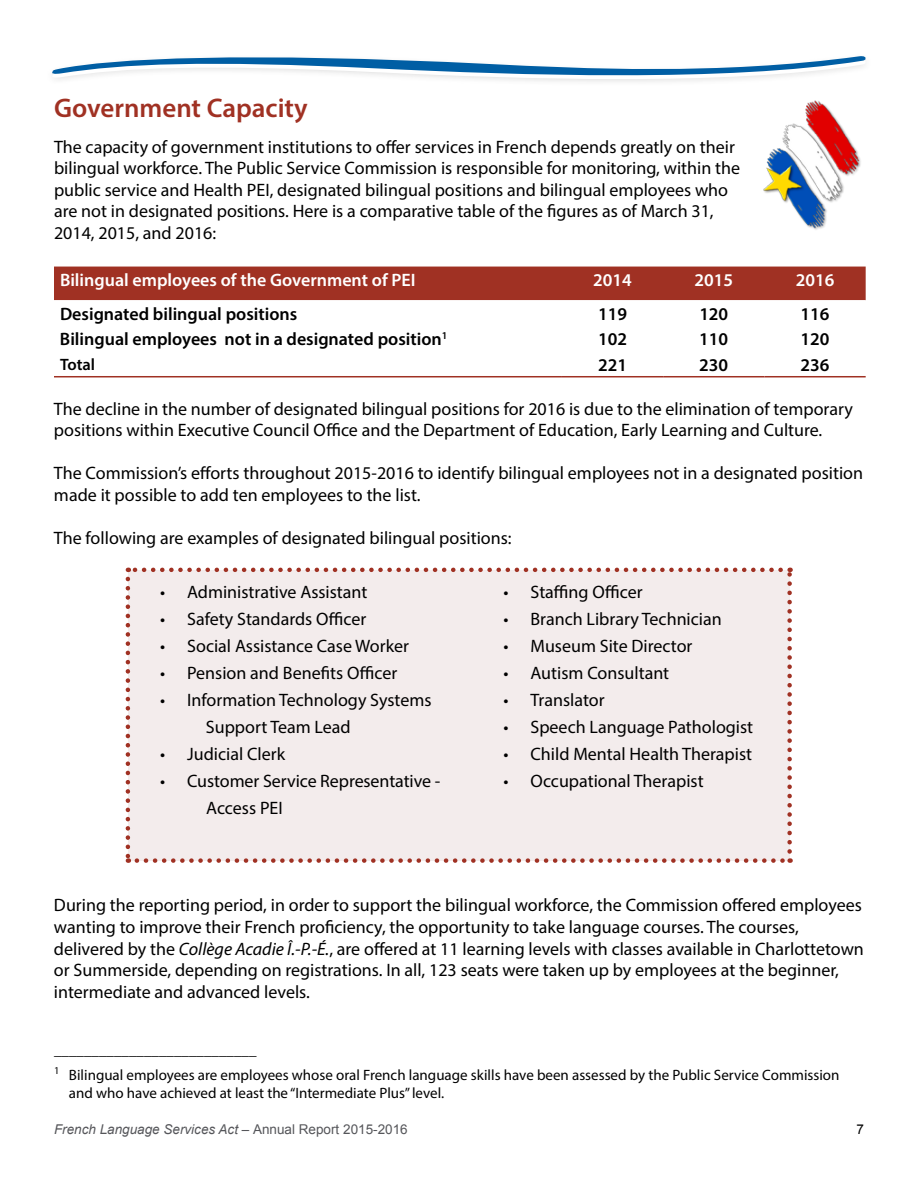
<style>
.page{position:relative;width:918px;height:1188px;background:#fff}
.page>*{position:absolute;margin:0;border:0;box-sizing:border-box;transform-origin:0 0}
.t1{font:600 27px "Myriad Pro";color:#a03123}
.t2{font:18px/21.6px "Myriad Pro";color:#000}
.t3{font:600 18px "Myriad Pro";color:#000}
.t4{font:600 18px "Myriad Pro";color:#fff}
.t5{font:600 16.5px "Myriad Pro";color:#000}
.t6{font:15px/24.9px "Myriad Pro";color:#000}
.t7{font:italic 13.5px "Arial";color:#55565a}
.t8{font:13.5px "Arial";color:#000}
.s1{font-style:italic}
.s2{font-style:normal}
</style>
<div class="page">
<img style="left:763px;top:100px;width:98px;height:130px">
<svg style="left:52px;top:56px;width:814px;height:26px"></svg>
<div style="left:54px;top:267px;width:812px;height:33px;background:#a03123"></div>
<svg style="left:54px;top:300px;width:812px;height:1px"></svg>
<hr style="left:54px;top:376px;width:508px;height:1px;background:#a03123">
<hr style="left:562px;top:376px;width:101px;height:1px;background:#a03123">
<hr style="left:663px;top:376px;width:101px;height:1px;background:#a03123">
<hr style="left:764px;top:376px;width:102px;height:1px;background:#a03123">
<div style="left:128px;top:570px;width:662px;height:291px;background:#f3ecec"></div>
<svg style="left:126px;top:579px;width:4px;height:284px"></svg>
<svg style="left:137px;top:858px;width:654px;height:5px"></svg>
<svg style="left:787px;top:568px;width:5px;height:284px"></svg>
<svg style="left:128px;top:568px;width:653px;height:4px"></svg>
<h1 class="t1" style="left:54px;top:91px;width:255px">Government Capacity</h1>
<p class="t2" style="left:54px;top:135px;width:688px">The capacity of government institutions to offer services in French depends greatly on their bilingual workforce. The Public Service Commission is responsible for monitoring, within the public service and Health PEI, designated bilingual positions and bilingual employees who are not in designated positions. Here is a comparative table of the figures as of March 31, 2014, 2015, and 2016:</p>
<p class="t4" style="left:60px;top:269px;width:357px">Bilingual employees of the Government of PEI</p>
<p class="t4" style="left:593px;top:269px;width:40px">2014</p>
<p class="t4" style="left:695px;top:269px;width:40px">2015</p>
<p class="t4" style="left:796px;top:269px;width:40px">2016</p>
<p class="t3" style="left:60px;top:302px;width:239px">Designated bilingual positions</p>
<p class="t3" style="left:598px;top:302px;width:30px">119</p>
<p class="t3" style="left:699px;top:302px;width:30px">120</p>
<p class="t3" style="left:801px;top:302px;width:30px">116</p>
<p class="t3" style="left:60px;top:328px;width:389px">Bilingual employees not in a designated position<sup>1</sup></p>
<p class="t3" style="left:598px;top:328px;width:30px">102</p>
<p class="t3" style="left:699px;top:328px;width:30px">110</p>
<p class="t3" style="left:801px;top:328px;width:30px">120</p>
<p class="t5" style="left:60px;top:354px;width:37px">Total</p>
<p class="t3" style="left:598px;top:353px;width:30px">221</p>
<p class="t3" style="left:699px;top:353px;width:30px">230</p>
<p class="t3" style="left:801px;top:353px;width:30px">236</p>
<p class="t2" style="left:54px;top:398px;width:800px">The decline in the number of designated bilingual positions for 2016 is due to the elimination of temporary positions within Executive Council Office and the Department of Education, Early Learning and Culture.</p>
<p class="t2" style="left:54px;top:462px;width:811px">The Commission’s efforts throughout 2015-2016 to identify bilingual employees not in a designated position made it possible to add ten employees to the list.</p>
<p class="t2" style="left:54px;top:527px;width:459px">The following are examples of designated bilingual positions:</p>
<p class="t2" style="left:160px;top:581px;width:209px">• Administrative Assistant</p>
<p class="t2" style="left:160px;top:608px;width:208px">• Safety Standards Officer</p>
<p class="t2" style="left:160px;top:635px;width:250px">• Social Assistance Case Worker</p>
<p class="t2" style="left:160px;top:662px;width:239px">• Pension and Benefits Officer</p>
<p class="t2" style="left:206px;top:686px;width:227px;line-height:27px;text-indent:-46px">• Information Technology Systems<br>Support Team Lead</p>
<p class="t2" style="left:160px;top:743px;width:127px">• Judicial Clerk</p>
<p class="t2" style="left:206px;top:767px;width:236px;line-height:27px;text-indent:-46px">• Customer Service Representative -<br>Access PEI</p>
<p class="t2" style="left:504px;top:581px;width:141px">• Staffing Officer</p>
<p class="t2" style="left:504px;top:608px;width:220px">• Branch Library Technician</p>
<p class="t2" style="left:504px;top:635px;width:190px">• Museum Site Director</p>
<p class="t2" style="left:504px;top:662px;width:167px">• Autism Consultant</p>
<p class="t2" style="left:504px;top:689px;width:103px">• Translator</p>
<p class="t2" style="left:504px;top:716px;width:251px">• Speech Language Pathologist</p>
<p class="t2" style="left:504px;top:743px;width:250px">• Child Mental Health Therapist</p>
<p class="t2" style="left:504px;top:770px;width:202px">• Occupational Therapist</p>
<p class="t2" style="left:54px;top:894px;width:811px">During the reporting period, in order to support the bilingual workforce, the Commission offered employees wanting to improve their French proficiency, the opportunity to take language courses. The courses, delivered by the <span class="s1">Collège Acadie Î.-P.-É.</span>, are offered at 11 learning levels with classes available in Charlottetown or Summerside, depending on registrations. In all, 123 seats were taken up by employees at the beginner, intermediate and advanced levels.</p>
<p class="t6" style="left:54px;top:1038px;width:787px">___________________________<br><sup>1</sup> Bilingual employees are employees whose oral French language skills have been assessed by the Public Service Commission</p>
<p class="t6" style="left:69px;top:1080px;width:375px">and who have achieved at least the “Intermediate Plus” level.</p>
<p class="t7" style="left:54px;top:1120px;width:355px">French Language Services Act – <span class="s2">Annual Report 2015-2016</span></p>
<p class="t8" style="left:856px;top:1120px;width:9px">7</p>
</div>
